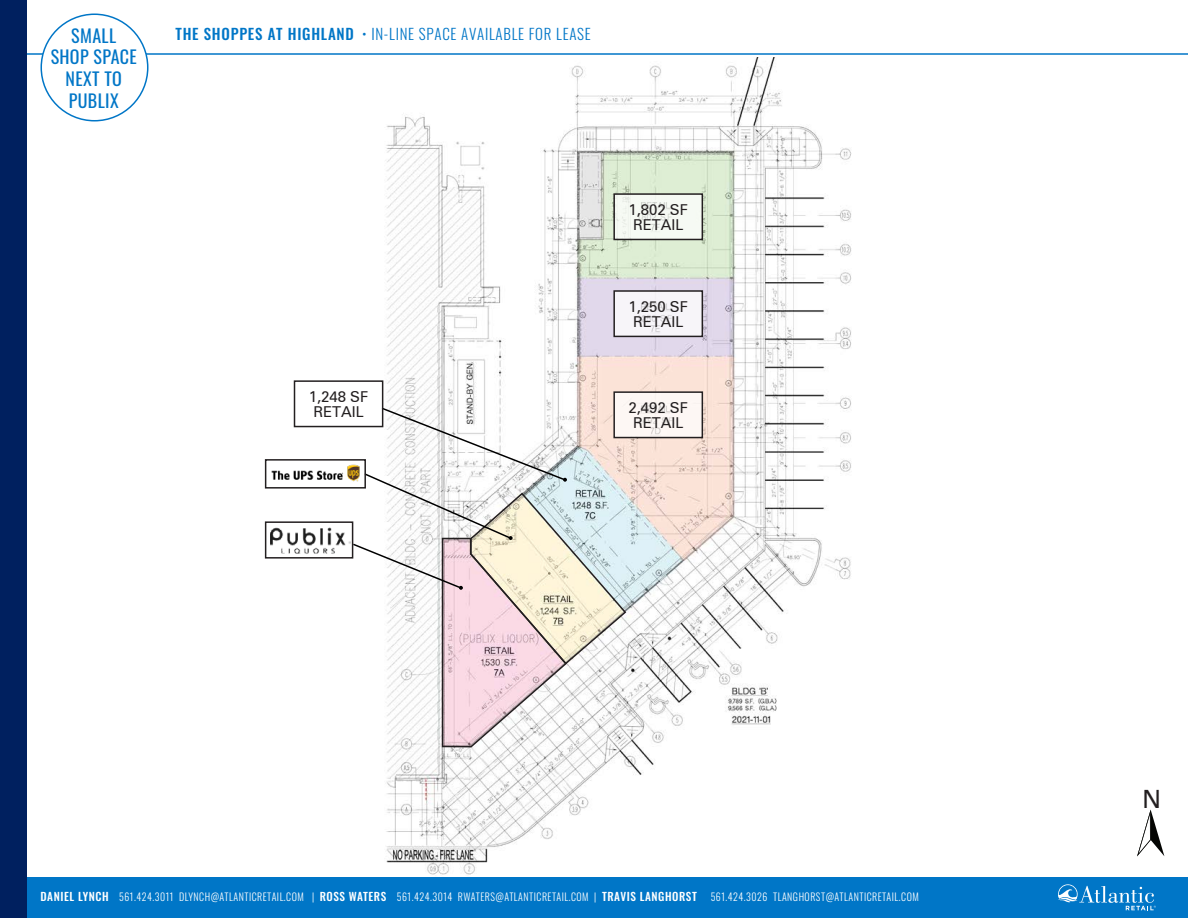
<style>
.page{position:relative;width:1188px;height:918px;background:#fff}
.page>*{position:absolute;margin:0;border:0;box-sizing:border-box;transform-origin:0 0}
.t1{font:25.2px "Zurich BT";color:#231f20}
.t2{font:18px/21.6px "Oswald";letter-spacing:.02em;color:#0076c7;text-align:center}
.t3{font:15px "Zurich BT";color:#231f20}
.t4{font:300 15px "Oswald";letter-spacing:.05em;color:#0076c7}
.t5{font:300 10.5px "Oswald";letter-spacing:.05em;color:#fff;scale:.95 1}
.s1{font-weight:500}
.s2{font-weight:500;font-size:11.25px}
</style>
<div class="page">
<img style="left:322px;top:57px;width:530px;height:818px">
<svg style="left:351px;top:406px;width:276px;height:342px"></svg>
<div style="left:266px;top:522px;width:87px;height:36px;background:#fff"></div>
<img style="left:271px;top:527px;width:79px;height:27px">
<div style="left:265px;top:521px;width:88px;height:38px;border:2px solid #231f20"></div>
<div style="left:266px;top:460px;width:99px;height:28px;background:#fff"></div>
<img style="left:271px;top:465px;width:89px;height:16px">
<div style="left:265px;top:459px;width:101px;height:30px;border:2px solid #231f20"></div>
<svg style="left:1137px;top:810px;width:27px;height:46px"></svg>
<svg style="left:616px;top:196px;width:84px;height:41px;fill:#f6faf4"></svg>
<div style="left:613px;top:193px;width:90px;height:47px;border:2px solid #231f20"></div>
<svg style="left:616px;top:293px;width:84px;height:41px;fill:#f7f5f9"></svg>
<div style="left:613px;top:290px;width:90px;height:47px;border:2px solid #231f20"></div>
<svg style="left:616px;top:394px;width:84px;height:41px;fill:#fdf7f4"></svg>
<div style="left:613px;top:391px;width:90px;height:47px;border:2px solid #231f20"></div>
<div style="left:295px;top:381px;width:88px;height:46px;background:#fff"></div>
<div style="left:294px;top:380px;width:89px;height:47px;border:2px solid #231f20"></div>
<div style="left:0;top:877px;width:1188px;height:41px;background:#0076c7"></div>
<svg style="left:1058px;top:884px;width:98px;height:26px"></svg>
<hr style="left:0;top:53px;width:1188px;height:2px;background:#0076c7">
<div style="left:41px;top:14px;width:107px;height:107px;background:#fff;border-radius:50%"></div>
<div style="left:40px;top:14px;width:108px;height:108px;border:2px solid #0076c7;border-radius:50%"></div>
<div style="left:0;top:0;width:27px;height:918px;background:#00205f"></div>
<p class="t2" style="left:51px;top:23px;width:88px">SMALL<br>SHOP SPACE<br>NEXT TO<br>PUBLIX</p>
<p class="t4" style="left:176px;top:20px;width:417px"><span class="s1">THE SHOPPES AT HIGHLAND</span> • IN-LINE SPACE AVAILABLE FOR LEASE</p>
<p class="t3" style="left:309px;top:388px;width:61px">1,248 SF</p>
<p class="t3" style="left:313px;top:403px;width:52px">RETAIL</p>
<p class="t3" style="left:628px;top:201px;width:61px">1,802 SF</p>
<p class="t3" style="left:633px;top:216px;width:52px">RETAIL</p>
<p class="t3" style="left:628px;top:297px;width:61px">1,250 SF</p>
<p class="t3" style="left:633px;top:312px;width:52px">RETAIL</p>
<p class="t3" style="left:628px;top:399px;width:61px">2,492 SF</p>
<p class="t3" style="left:633px;top:414px;width:52px">RETAIL</p>
<p class="t5" style="left:40px;top:888px;width:926px"><span class="s2">DANIEL LYNCH</span> 561.424.3011 DLYNCH@ATLANTICRETAIL.COM | <span class="s2">ROSS WATERS</span> 561.424.3014 RWATERS@ATLANTICRETAIL.COM | <span class="s2">TRAVIS LANGHORST</span> 561.424.3026 TLANGHORST@ATLANTICRETAIL.COM</p>
<p class="t1" style="left:1142px;top:783px;width:20px">N</p>
</div>
